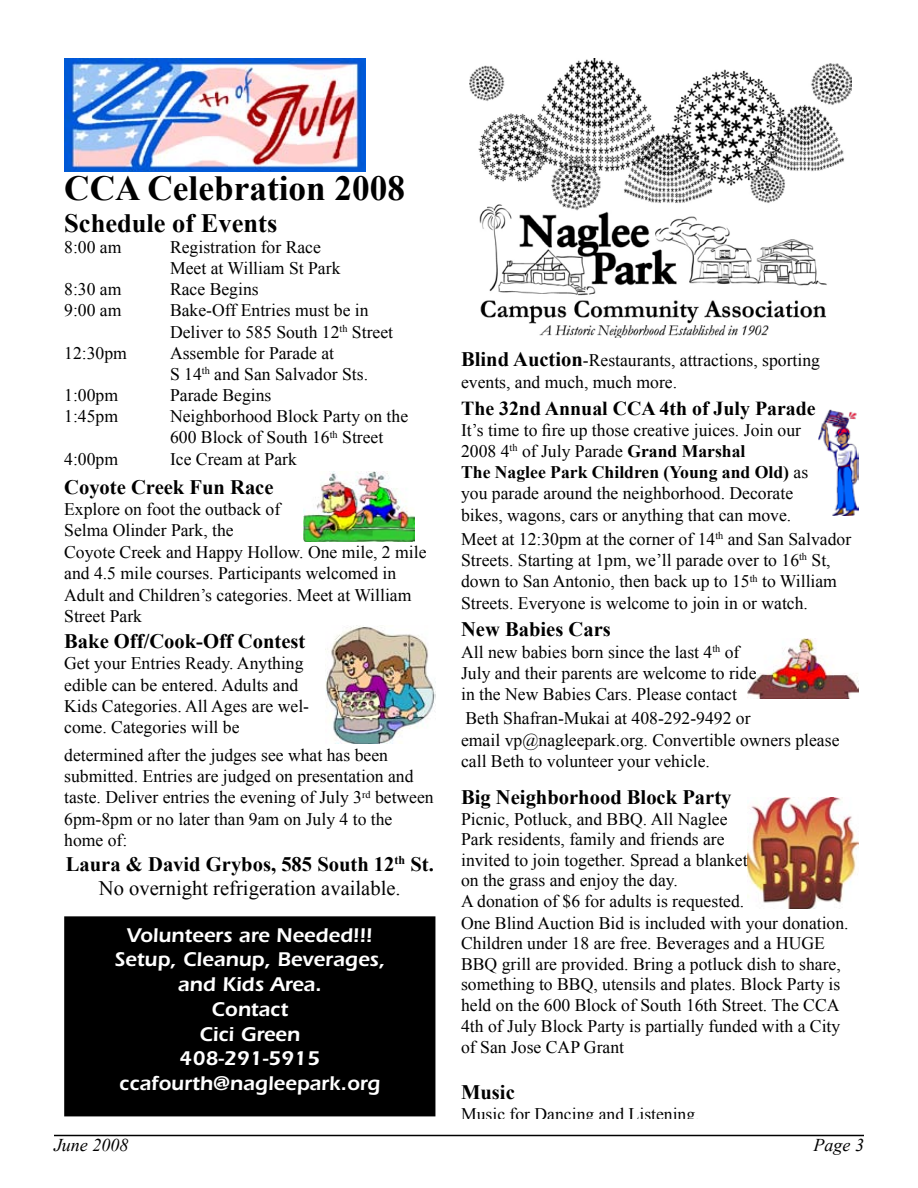
<style>
.page{position:relative;width:918px;height:1188px;background:#fff}
.page>*{position:absolute;margin:0;border:0;box-sizing:border-box;transform-origin:0 0}
.t1{font:700 35.25px "Times New Roman";color:#000}
.t2{font:700 26.4px "Times New Roman";color:#000}
.t3{font:600 20.55px/24.8px "Itc Eras";color:#fff;text-align:center}
.t4{font:700 20.55px "Times New Roman";color:#000}
.t5{font:20.55px/24.8px "Times New Roman";color:#000;text-align:center}
.t6{font:700 19.8px "Times New Roman";color:#000}
.t7{font:italic 18px "Times New Roman";color:#000}
.t8{font:17.7px/21.1px "Times New Roman";color:#000}
.s1{font-weight:700}
.s2{font-weight:700;font-size:20.55px}
</style>
<div class="page">
<hr style="left:54px;top:1135px;width:810px;height:1px;background:#000">
<img style="left:470px;top:58px;width:382px;height:279px">
<div style="left:65px;top:917px;width:370px;height:199px;background:#000"></div>
<div style="left:64px;top:916px;width:371px;height:200px;border:1px solid #000"></div>
<img style="left:64px;top:58px;width:302px;height:113px">
<img style="left:304px;top:471px;width:110px;height:71px">
<img style="left:325px;top:625px;width:110px;height:118px">
<img style="left:819px;top:409px;width:39px;height:106px">
<img style="left:748px;top:639px;width:110px;height:60px">
<img style="left:748px;top:797px;width:110px;height:111px">
<h1 class="t1" style="left:64px;top:164px;width:343px">CCA Celebration 2008</h1>
<h2 class="t2" style="left:64px;top:205px;width:215px">Schedule of Events</h2>
<p class="t8" style="left:64px;top:236px;width:59px">8:00 am</p>
<p class="t8" style="left:170px;top:236px;width:172px">Registration for Race<br>Meet at William St Park</p>
<p class="t8" style="left:64px;top:279px;width:59px">8:30 am</p>
<p class="t8" style="left:170px;top:279px;width:90px">Race Begins</p>
<p class="t8" style="left:64px;top:300px;width:59px">9:00 am</p>
<p class="t8" style="left:170px;top:300px;width:225px">Bake-Off Entries must be in<br>Deliver to 585 South 12<sup>th</sup> Street</p>
<p class="t8" style="left:64px;top:342px;width:64px">12:30pm</p>
<p class="t8" style="left:170px;top:342px;width:200px">Assemble for Parade at<br>S 14<sup>th</sup> and San Salvador Sts.</p>
<p class="t8" style="left:64px;top:384px;width:55px">1:00pm</p>
<p class="t8" style="left:170px;top:384px;width:103px">Parade Begins</p>
<p class="t8" style="left:64px;top:406px;width:55px">1:45pm</p>
<p class="t8" style="left:170px;top:406px;width:240px">Neighborhood Block Party on the<br>600 Block of South 16<sup>th</sup> Street</p>
<p class="t8" style="left:64px;top:448px;width:55px">4:00pm</p>
<p class="t8" style="left:170px;top:448px;width:128px">Ice Cream at Park</p>
<p class="t4" style="left:64px;top:473px;width:211px">Coyote Creek Fun Race</p>
<p class="t8" style="left:64px;top:498px;width:364px">Explore on foot the outback of<br>Selma Olinder Park, the<br>Coyote Creek and Happy Hollow. One mile, 2 mile and 4.5 mile courses. Participants welcomed in Adult and Children’s categories. Meet at William Street Park</p>
<p class="t4" style="left:64px;top:627px;width:243px">Bake Off/Cook-Off Contest</p>
<p class="t8" style="left:64px;top:653px;width:246px">Get your Entries Ready. Anything edible can be entered. Adults and<br>Kids Categories. All Ages are wel&shy;come. Categories will be</p>
<p class="t8" style="left:64px;top:744px;width:371px">determined after the judges see what has been submitted. Entries are judged on presentation and taste. Deliver entries the evening of July 3<sup>rd</sup> between 6pm-8pm or no later than 9am on July 4 to the home of:</p>
<p class="t5" style="left:66px;top:851px;width:370px"><span class="s1">Laura &amp; David Grybos, 585 South 12</span><sup>th</sup> <span class="s1">St.<br></span>No overnight refrigeration available.</p>
<p class="t3" style="left:114px;top:923px;width:272px">Volunteers are Needed!!!<br>Setup, Cleanup, Beverages, and Kids Area.<br>Contact<br>Cici Green<br>408-291-5915 ccafourth@nagleepark.org</p>
<p class="t8" style="left:461px;top:350px;width:360px"><span class="s2">Blind Auction</span>-Restaurants, attractions, sporting events, and much, much more.</p>
<p class="t6" style="left:461px;top:394px;width:356px">The 32nd Annual CCA 4th of July Parade</p>
<p class="t8" style="left:461px;top:419px;width:349px">It’s time to fire up those creative juices. Join our 2008 4<sup>th</sup> of July Parade <span class="s1">Grand Marshal<br>The Naglee Park Children (Young and Old)</span> as you parade around the neighborhood. Decorate bikes, wagons, cars or anything that can move.</p>
<p class="t8" style="left:461px;top:528px;width:392px">Meet at 12:30pm at the corner of 14<sup>th</sup> and San Salvador Streets. Starting at 1pm, we’ll parade over to 16<sup>th</sup> St, down to San Antonio, then back up to 15<sup>th</sup> to William Streets. Everyone is welcome to join in or watch.</p>
<p class="t4" style="left:461px;top:615px;width:151px">New Babies Cars</p>
<p class="t8" style="left:461px;top:641px;width:297px">All new babies born since the last 4<sup>th</sup> of<br>July and their parents are welcome to ride in the New Babies Cars. Please contact</p>
<p class="t8" style="left:461px;top:708px;width:380px">Beth Shafran-Mukai at 408-292-9492 or<br>email vp@nagleepark.org. Convertible owners please call Beth to volunteer your vehicle.</p>
<p class="t4" style="left:461px;top:783px;width:272px">Big Neighborhood Block Party</p>
<p class="t8" style="left:461px;top:808px;width:389px;line-height:20.7px">Picnic, Potluck, and BBQ. All Naglee<br>Park residents, family and friends are<br>invited to join together. Spread a blanket<br>on the grass and enjoy the day.<br>A donation of $6 for adults is requested.<br>One Blind Auction Bid is included with your donation.<br>Children under 18 are free. Beverages and a HUGE BBQ grill are provided. Bring a potluck dish to share, something to BBQ, utensils and plates. Block Party is held on the 600 Block of South 16th Street. The CCA 4th of July Block Party is partially funded with a City of San Jose CAP Grant</p>
<p class="t4" style="left:461px;top:1078px;width:55px">Music</p>
<p class="t8" style="left:461px;top:1103px;width:240px">Music for Dancing and Listening.</p>
<p class="t7" style="left:54px;top:1133px;width:76px">June 2008</p>
<p class="t7" style="left:814px;top:1133px;width:38px">Page</p>
</div>
